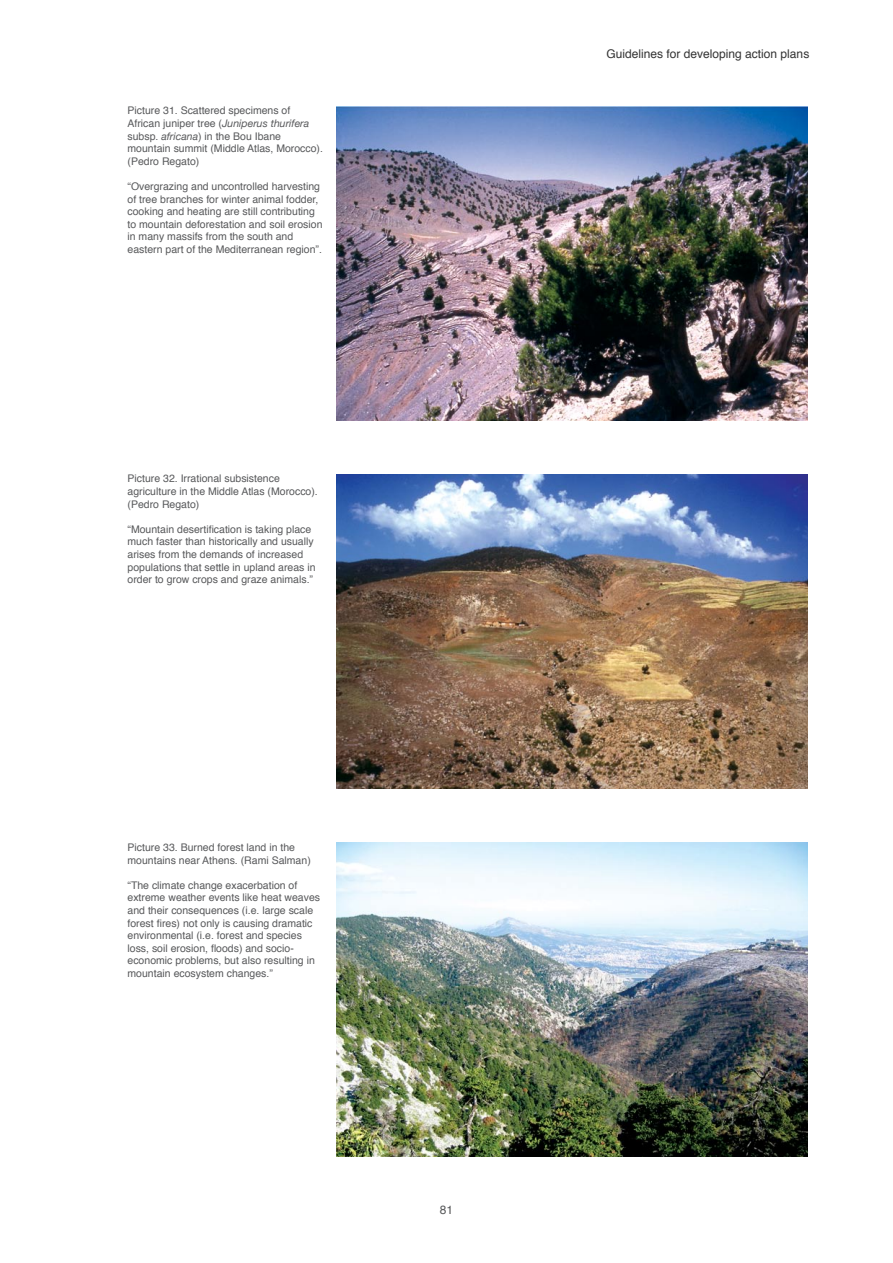
<style>
.page{position:relative;width:893px;height:1263px;background:#fff}
.page>*{position:absolute;margin:0;border:0;box-sizing:border-box;transform-origin:0 0}
.t1{font:12px "Helvetica";color:#333}
.t2{font:12px "Helvetica";color:#58595b}
.t3{font:10.5px/12.6px "Helvetica";color:#58595b}
.s1{font-family:"Helvetica Neue";font-style:italic}
</style>
<div class="page">
<img style="left:337px;top:106px;width:471px;height:314px">
<img style="left:337px;top:474px;width:471px;height:314px">
<img style="left:337px;top:842px;width:471px;height:314px">
<p class="t3" style="left:128px;top:104px;width:197px">Picture 31. Scattered specimens of African juniper tree (<span class="s1">Juniperus thurifera </span>subsp. <span class="s1">africana</span>) in the Bou Ibane mountain summit (Middle Atlas, Morocco). (Pedro Regato)</p>
<p class="t3" style="left:128px;top:180px;width:196px">“Overgrazing and uncontrolled harvesting of tree branches for winter animal fodder, cooking and heating are still contributing to mountain deforestation and soil erosion in many massifs from the south and eastern part of the Mediterranean region”.</p>
<p class="t3" style="left:128px;top:472px;width:192px">Picture 32. Irrational subsistence agriculture in the Middle Atlas (Morocco). (Pedro Regato)</p>
<p class="t3" style="left:128px;top:522px;width:189px">“Mountain desertification is taking place much faster than historically and usually arises from the demands of increased populations that settle in upland areas in order to grow crops and graze animals.”</p>
<p class="t3" style="left:128px;top:841px;width:185px">Picture 33. Burned forest land in the mountains near Athens. (Rami Salman)</p>
<p class="t3" style="left:128px;top:878px;width:194px">“The climate change exacerbation of extreme weather events like heat weaves and their consequences (i.e. large scale forest fires) not only is causing dramatic environmental (i.e. forest and species loss, soil erosion, floods) and socio&shy;economic problems, but also resulting in mountain ecosystem changes.”</p>
<p class="t2" style="left:440px;top:1200px;width:15px">81</p>
<p class="t1" style="left:606px;top:43px;width:204px">Guidelines for developing action plans</p>
</div>
